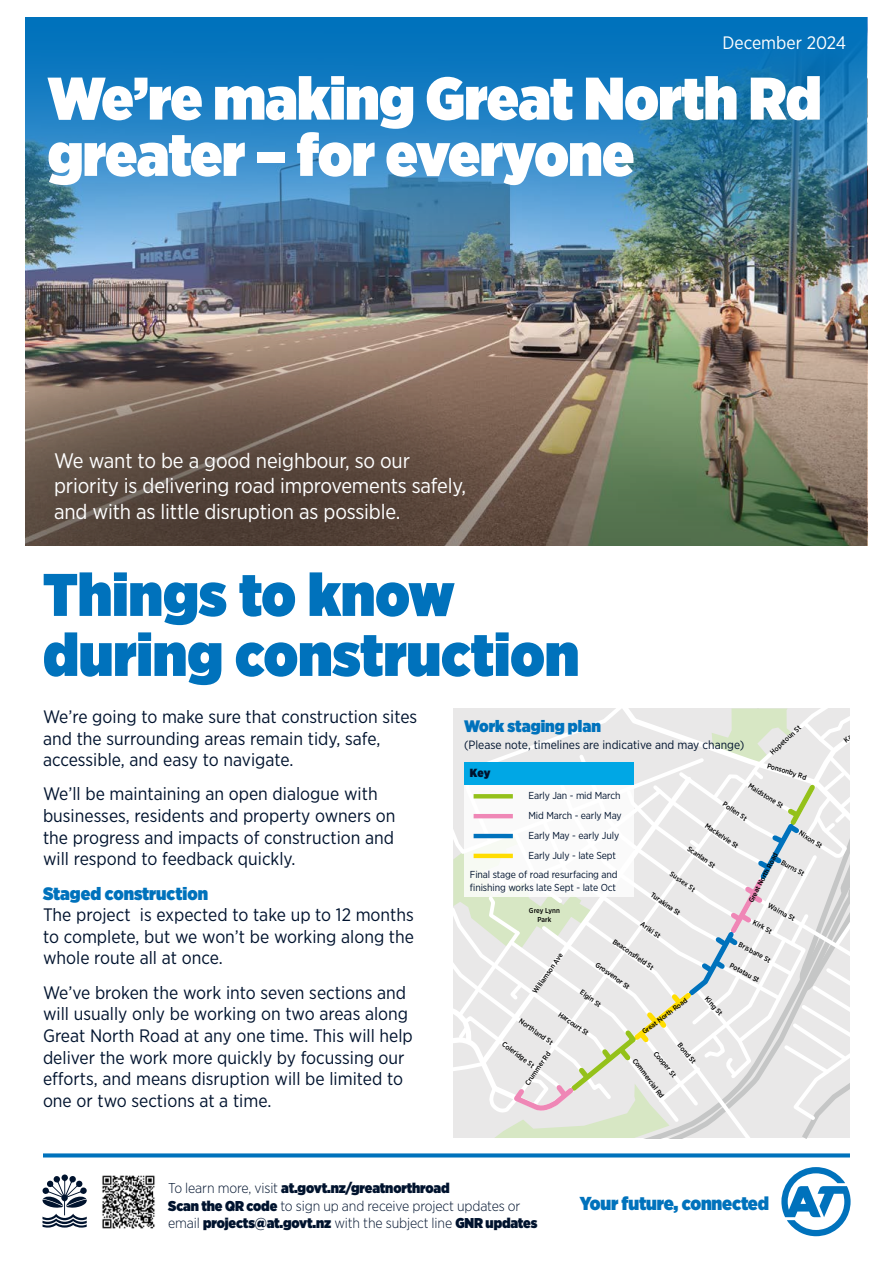
<style>
.page{position:relative;width:893px;height:1263px;background:#fff}
.page>*{position:absolute;margin:0;border:0;box-sizing:border-box;transform-origin:0 0}
.t1{font:900 60px/56.2px "Gotham Narrow";letter-spacing:-.01em;color:#fff}
.t2{font:900 60px/60px "Gotham Narrow";color:#0072bc}
.t3{font:21px/25.2px "Gotham Narrow";letter-spacing:-.01em;color:#fff}
.t4{font:900 18.75px "Gotham Narrow";letter-spacing:-.01em;color:#0072bc}
.t5{font:18px/21.6px "Gotham Narrow";color:#00132e}
.t6{font:900 18px "Gotham Narrow";color:#0072bc}
.t7{font:18px "Gotham Narrow";color:#fff}
.t8{font:900 16.65px "Gotham Narrow";color:#0072bc}
.t9{font:300 14.25px/17.1px "Gotham Narrow";letter-spacing:-.01em;color:#00132e}
.t10{font:12px "Gotham Narrow";color:#00132e}
.t11{font:900 11.85px "Gotham Narrow";color:#00132e}
.t12{font:10.05px "Gotham Narrow";letter-spacing:-.01em;color:#00132e}
.t13{font:500 7.2px/8.6px "Gotham Narrow";color:#000;text-align:center}
.t14{font:500 7.05px "Gotham Narrow";color:#000}
.s1{font-weight:900}
</style>
<div class="page">
<img style="left:26px;top:285px;width:841px;height:261px">
<img style="left:102px;top:1175px;width:53px;height:54px">
<img style="left:474px;top:321px;width:393px;height:224px">
<img style="left:26px;top:316px;width:448px;height:57px">
<svg style="left:453px;top:708px;width:397px;height:430px"></svg>
<svg style="left:781px;top:1167px;width:70px;height:69px"></svg>
<svg style="left:42px;top:1174px;width:45px;height:53px"></svg>
<svg style="left:26px;top:373px;width:480px;height:172px;background:#685549"></svg>
<div style="left:464px;top:762px;width:170px;height:134px;background:#fff"></div>
<div style="left:464px;top:762px;width:170px;height:23px;background:#00a7e5"></div>
<svg style="left:474px;top:794px;width:39px;height:4px"></svg>
<hr style="left:474px;top:814px;width:39px;height:4px;background:#ef87b6">
<hr style="left:474px;top:834px;width:39px;height:4px;background:#0072bc">
<hr style="left:474px;top:854px;width:39px;height:4px;background:#fd0">
<svg style="left:43px;top:1153px;width:807px;height:4px;background:#1b81c3"></svg>
<img style="left:26px;top:17px;width:841px;height:268px">
<p class="t7" style="left:722px;top:31px;width:125px">December 2024</p>
<h1 class="t1" style="left:48px;top:69px;width:775px">We’re making Great North Rd greater – for everyone</h1>
<p class="t3" style="left:54px;top:448px;width:413px">We want to be a good neighbour, so our priority is delivering road improvements safely, and with as little disruption as possible.</p>
<h1 class="t2" style="left:43px;top:564px;width:538px">Things to know during construction</h1>
<p class="t5" style="left:43px;top:705px;width:376px">We’re going to make sure that construction sites and the surrounding areas remain tidy, safe, accessible, and easy to navigate.</p>
<p class="t5" style="left:43px;top:783px;width:354px">We’ll be maintaining an open dialogue with businesses, residents and property owners on the progress and impacts of construction and will respond to feedback quickly.</p>
<p class="t6" style="left:43px;top:881px;width:167px">Staged construction</p>
<p class="t5" style="left:43px;top:904px;width:373px;text-align:justify">The project is expected to take up to 12 months to complete, but we won’t be working along the whole route all at once.</p>
<p class="t5" style="left:43px;top:981px;width:371px">We’ve broken the work into seven sections and will usually only be working on two areas along Great North Road at any one time. This will help deliver the work more quickly by focussing our efforts, and means disruption will be limited to one or two sections at a time.</p>
<p class="t8" style="left:464px;top:715px;width:138px">Work staging plan</p>
<p class="t10" style="left:464px;top:737px;width:282px">(Please note, timelines are indicative and may change)</p>
<p class="t11" style="left:470px;top:765px;width:22px">Key</p>
<p class="t12" style="left:528px;top:789px;width:94px">Early Jan - mid March</p>
<p class="t12" style="left:528px;top:809px;width:95px">Mid March - early May</p>
<p class="t12" style="left:528px;top:829px;width:92px">Early May - early July</p>
<p class="t12" style="left:528px;top:849px;width:89px">Early July - late Sept</p>
<p class="t12" style="left:470px;top:869px;width:149px">Final stage of road resurfacing and</p>
<p class="t12" style="left:470px;top:881px;width:148px">finishing works late Sept - late Oct</p>
<p class="t14" style="left:768px;top:750px;width:40px;rotate:-43deg">H opetoun St</p>
<p class="t14" style="left:769px;top:761px;width:42px;rotate:17deg">Ponsonby Rd</p>
<p class="t14" style="left:751px;top:781px;width:42px;rotate:33deg">Maidstone St</p>
<p class="t14" style="left:726px;top:800px;width:29px;rotate:35deg">Pollen St</p>
<p class="t14" style="left:708px;top:821px;width:40px;rotate:35deg">Mackelvie St</p>
<p class="t14" style="left:691px;top:844px;width:34px;rotate:35deg">Scanlan St</p>
<p class="t14" style="left:673px;top:869px;width:31px;rotate:35deg">Sussex St</p>
<p class="t14" style="left:654px;top:890px;width:36px;rotate:35deg">Turakina St</p>
<p class="t14" style="left:644px;top:920px;width:24px;rotate:35deg">Ariki St</p>
<p class="t14" style="left:616px;top:937px;width:49px;rotate:35deg">Beaconsfi eld St</p>
<p class="t14" style="left:802px;top:828px;width:28px;rotate:33deg">N ixon St</p>
<p class="t14" style="left:747px;top:900px;width:56px;rotate:-63deg">Great N orth Road</p>
<p class="t14" style="left:784px;top:858px;width:27px;rotate:30deg">Burns St</p>
<p class="t14" style="left:770px;top:901px;width:31px;rotate:28deg">W aima St</p>
<p class="t13" style="left:529px;top:906px;width:32px">Grey Lynn<br>Park</p>
<p class="t14" style="left:755px;top:918px;width:22px;rotate:28deg">Kirk St</p>
<p class="t14" style="left:741px;top:940px;width:37px;rotate:28deg">Brisbane St</p>
<p class="t14" style="left:530px;top:990px;width:49px;rotate:-55deg">W illiamson Ave</p>
<p class="t14" style="left:599px;top:960px;width:42px;rotate:35deg">Grosvenor St</p>
<p class="t14" style="left:732px;top:961px;width:34px;rotate:28deg">Potatau St</p>
<p class="t14" style="left:583px;top:988px;width:25px;rotate:35deg">Elgin St</p>
<p class="t14" style="left:562px;top:1010px;width:37px;rotate:35deg">H arcourt St</p>
<p class="t14" style="left:710px;top:994px;width:24px;rotate:48deg">King St</p>
<p class="t14" style="left:640px;top:1029px;width:56px;rotate:-37deg">Great N orth Road</p>
<p class="t14" style="left:522px;top:1017px;width:41px;rotate:35deg">N orthland St</p>
<p class="t14" style="left:506px;top:1039px;width:40px;rotate:37deg">Coleridge St</p>
<p class="t14" style="left:659px;top:1049px;width:32px;rotate:51deg">Cooper St</p>
<p class="t14" style="left:682px;top:1041px;width:26px;rotate:51deg">Bond St</p>
<p class="t14" style="left:523px;top:1082px;width:41px;rotate:-55deg">Crummer Rd</p>
<p class="t14" style="left:638px;top:1056px;width:49px;rotate:53deg">Commercial Rd</p>
<p class="t9" style="left:168px;top:1179px;width:371px">To learn more, visit <span class="s1">at.govt.nz/greatnorthroad<br>Scan the QR code</span> to sign up and receive project updates or email <span class="s1">projects@at.govt.nz</span> with the subject line <span class="s1">GNR updates</span></p>
<p class="t4" style="left:580px;top:1190px;width:191px">Your future, connected</p>
</div>
